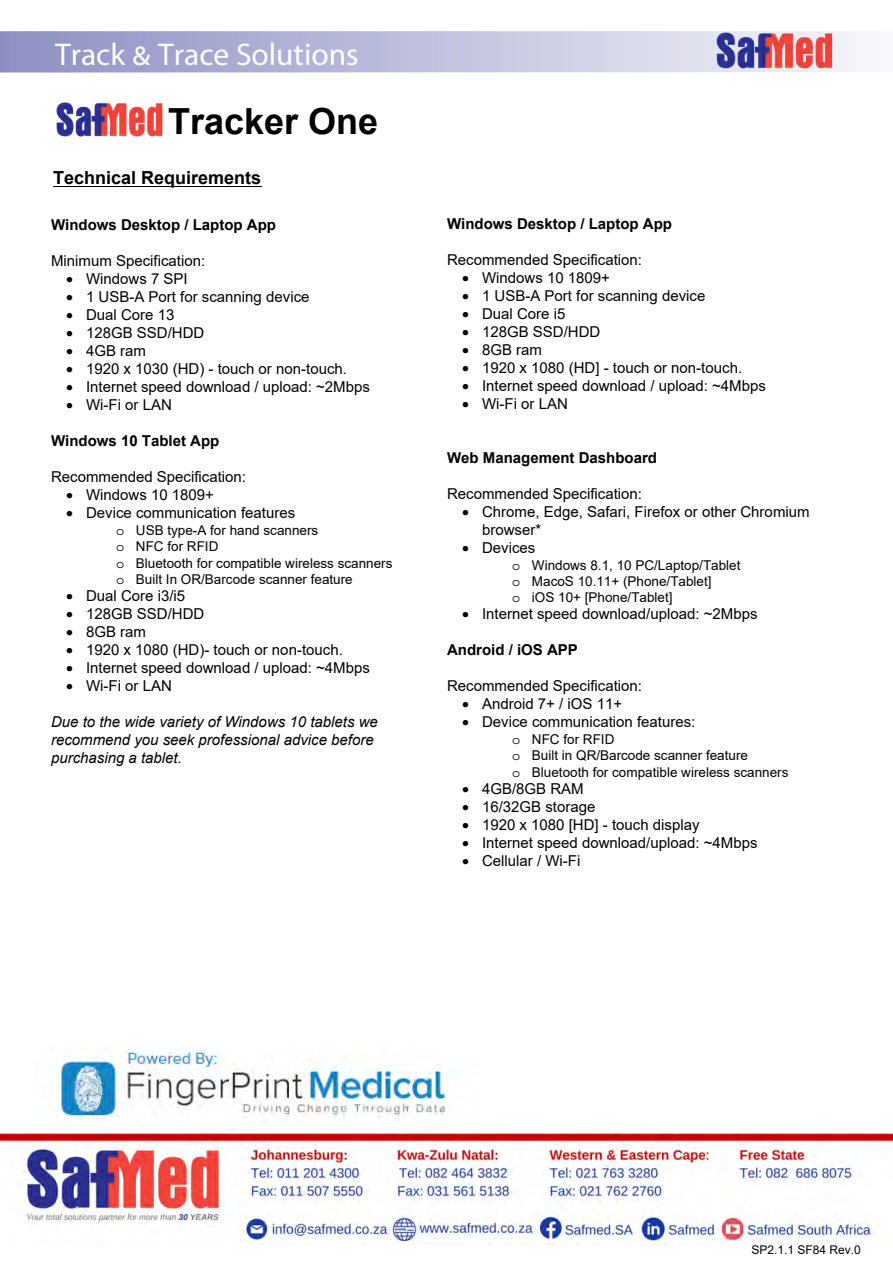
<style>
.page{position:relative;width:893px;height:1263px;background:#fff}
.page>*{position:absolute;margin:0;border:0;box-sizing:border-box;transform-origin:0 0}
.t1{font:700 36px "Arial";color:#000}
.t2{font:31.5px "Myriad Hebrew";color:#fff}
.t3{font:700 18px "Arial";color:#000}
.t4{font:15px/18px "Arial";color:#000}
.t5{font:700 15px "Arial";color:#000}
.t6{font:italic 15px/18px "Arial";color:#000}
.t7{font:13.5px/16.2px "Arial";color:#000}
.t8{font:12px "Arial";color:#000}
.s1{font-family:"Courier Std"}
</style>
<div class="page">
<svg style="left:0;top:31px;width:865px;height:42px;background:#bbbddb"></svg>
<img style="left:715px;top:31px;width:119px;height:40px">
<hr style="left:53px;top:186px;width:208px;height:1px;background:#000">
<img style="left:58px;top:1045px;width:396px;height:77px">
<img style="left:56px;top:102px;width:107px;height:35px">
<img style="left:0;top:1132px;width:893px;height:112px">
<h2 class="t2" style="left:55px;top:37px;width:305px">Track &amp; Trace Solutions</h2>
<h1 class="t1" style="left:168px;top:96px;width:212px">Tracker One</h1>
<p class="t3" style="left:53px;top:165px;width:210px">Technical Requirements</p>
<p class="t5" style="left:51px;top:215px;width:227px">Windows Desktop / Laptop App</p>
<p class="t4" style="left:51px;top:252px;width:156px">Minimum Specification:</p>
<p class="t4" style="left:66px;top:270px;width:123px">• Windows 7 SPI</p>
<p class="t4" style="left:66px;top:288px;width:245px">• 1 USB-A Port for scanning device</p>
<p class="t4" style="left:66px;top:306px;width:110px">• Dual Core 13</p>
<p class="t4" style="left:66px;top:324px;width:140px">• 128GB SSD/HDD</p>
<p class="t4" style="left:66px;top:342px;width:82px">• 4GB ram</p>
<p class="t4" style="left:66px;top:360px;width:282px">• 1920 x 1030 (HD) - touch or non-touch.</p>
<p class="t4" style="left:66px;top:378px;width:305px">• Internet speed download / upload: ~2Mbps</p>
<p class="t4" style="left:66px;top:396px;width:107px">• Wi-Fi or LAN</p>
<p class="t5" style="left:51px;top:431px;width:170px">Windows 10 Tablet App</p>
<p class="t4" style="left:51px;top:468px;width:197px">Recommended Specification:</p>
<p class="t4" style="left:66px;top:486px;width:149px">• Windows 10 1809+</p>
<p class="t4" style="left:66px;top:504px;width:231px">• Device communication features</p>
<p class="t7" style="left:116px;top:522px;width:278px"><span class="s1">o</span> USB type-A for hand scanners<br><span class="s1">o</span> NFC for RFID<br><span class="s1">o</span> Bluetooth for compatible wireless scanners <span class="s1">o</span> Built In OR/Barcode scanner feature</p>
<p class="t4" style="left:66px;top:587px;width:121px">• Dual Core i3/i5</p>
<p class="t4" style="left:66px;top:605px;width:140px">• 128GB SSD/HDD</p>
<p class="t4" style="left:66px;top:623px;width:82px">• 8GB ram</p>
<p class="t4" style="left:66px;top:641px;width:278px">• 1920 x 1080 (HD)- touch or non-touch.</p>
<p class="t4" style="left:66px;top:659px;width:305px">• Internet speed download / upload: ~4Mbps</p>
<p class="t4" style="left:66px;top:677px;width:107px">• Wi-Fi or LAN</p>
<p class="t6" style="left:51px;top:713px;width:328px">Due to the wide variety of Windows 10 tablets we recommend you seek professional advice before purchasing a tablet.</p>
<p class="t5" style="left:447px;top:213px;width:227px">Windows Desktop / Laptop App</p>
<p class="t4" style="left:447px;top:250px;width:197px">Recommended Specification:</p>
<p class="t4" style="left:462px;top:268px;width:149px">• Windows 10 1809+</p>
<p class="t4" style="left:462px;top:286px;width:245px">• 1 USB-A Port for scanning device</p>
<p class="t4" style="left:462px;top:304px;width:105px">• Dual Core i5</p>
<p class="t4" style="left:462px;top:322px;width:140px">• 128GB SSD/HDD</p>
<p class="t4" style="left:462px;top:340px;width:82px">• 8GB ram</p>
<p class="t4" style="left:462px;top:358px;width:282px">• 1920 x 1080 (HD] - touch or non-touch.</p>
<p class="t4" style="left:462px;top:376px;width:305px">• Internet speed download / upload: ~4Mbps</p>
<p class="t4" style="left:462px;top:394px;width:107px">• Wi-Fi or LAN</p>
<p class="t5" style="left:447px;top:447px;width:212px">Web Management Dashboard</p>
<p class="t4" style="left:447px;top:484px;width:197px">Recommended Specification:</p>
<p class="t4" style="left:482px;top:502px;width:329px;text-indent:-20px">• Chrome, Edge, Safari, Firefox or other Chromium browser*</p>
<p class="t4" style="left:462px;top:538px;width:75px">• Devices</p>
<p class="t7" style="left:512px;top:557px;width:230px"><span class="s1">o</span> Windows 8.1, 10 PC/Laptop/Tablet <span class="s1">o</span> MacoS 10.11+ (Phone/Tablet]<br><span class="s1">o</span> iOS 10+ [Phone/Tablet]</p>
<p class="t4" style="left:462px;top:605px;width:297px">• Internet speed download/upload: ~2Mbps</p>
<p class="t5" style="left:447px;top:639px;width:132px">Android / iOS APP</p>
<p class="t4" style="left:447px;top:677px;width:197px">Recommended Specification:</p>
<p class="t4" style="left:462px;top:695px;width:162px">• Android 7+ / iOS 11+</p>
<p class="t4" style="left:462px;top:713px;width:235px">• Device communication features:</p>
<p class="t7" style="left:512px;top:731px;width:278px"><span class="s1">o</span> NFC for RFID<br><span class="s1">o</span> Built in QR/Barcode scanner feature<br><span class="s1">o</span> Bluetooth for compatible wireless scanners</p>
<p class="t4" style="left:462px;top:779px;width:123px">• 4GB/8GB RAM</p>
<p class="t4" style="left:462px;top:797px;width:135px">• 16/32GB storage</p>
<p class="t4" style="left:462px;top:815px;width:239px">• 1920 x 1080 [HD] - touch display</p>
<p class="t4" style="left:462px;top:833px;width:297px">• Internet speed download/upload: ~4Mbps</p>
<p class="t4" style="left:462px;top:851px;width:120px">• Cellular / Wi-Fi</p>
<p class="t8" style="left:751px;top:1242px;width:111px">SP2.1.1 SF84 Rev.0</p>
</div>
